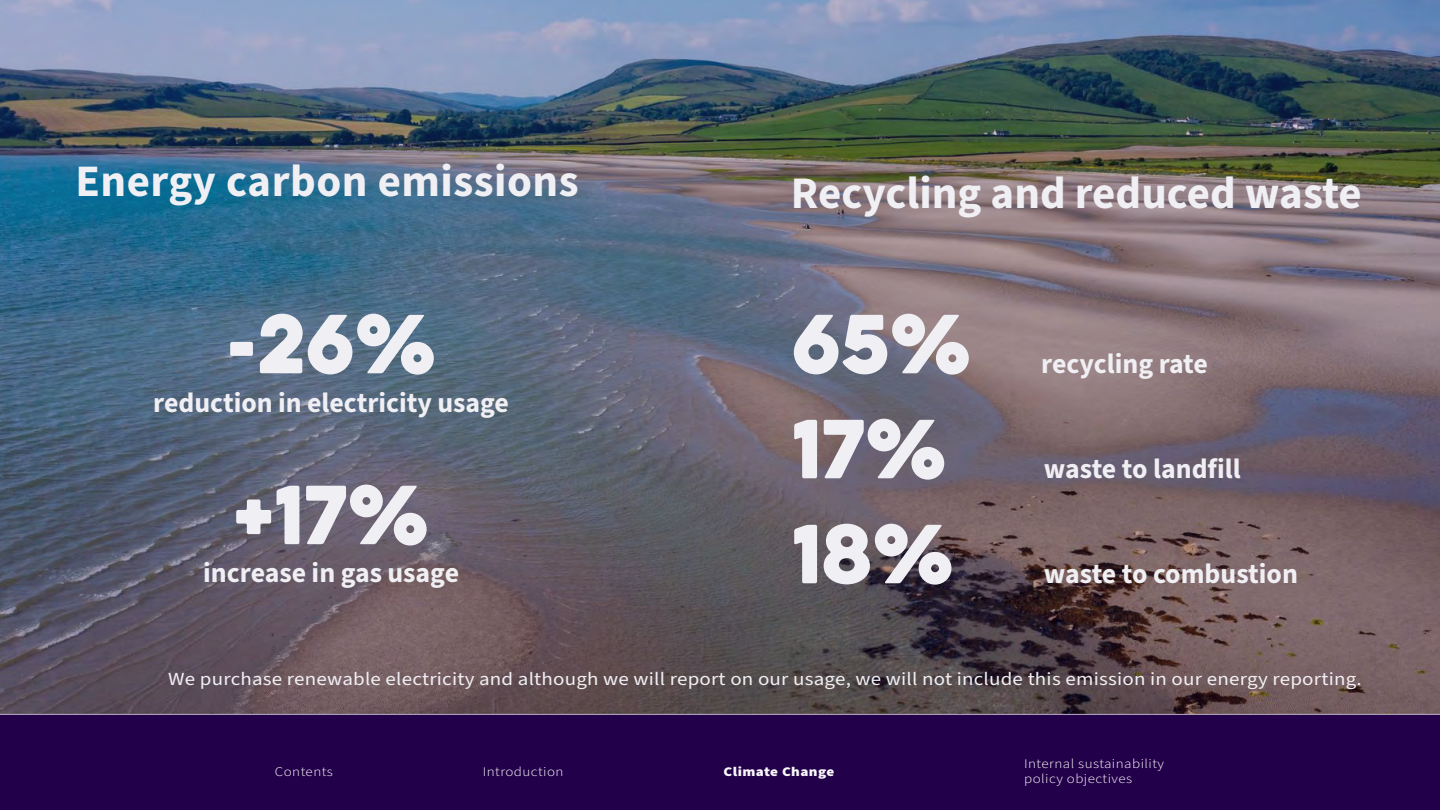
<style>
.page{position:relative;width:1440px;height:810px;background:#23014a}
.page>*{position:absolute;margin:0;border:0;box-sizing:border-box;transform-origin:0 0}
.Body_Copy_Ptarmigan{font:75px "Eveleth Clean";color:#f0eff4}
.Body_Copy_Ptarmigan-2{font:700 45px "Source Sans 3";color:#f0eff4}
.H2_Ptarmigan{font:700 45px "Source Sans Pro";letter-spacing:.01em;color:#f0eff4}
.Body_Copy_Ptarmigan-3{font:700 27.83px "Source Sans 3";color:#f0eff4}
.Body_Copy_Ptarmigan-4{font:18.45px "Source Sans 3";letter-spacing:.01em;color:#f0eff4;scale:1.14 1}
.Body_Copy_Ptarmigan-5{font:300 13.2px/15px "Source Sans 3";letter-spacing:.03em;color:#f8f7f9;scale:1.14 1}
.Body_Copy_Ptarmigan-6{font:900 13.2px "Source Sans 3";letter-spacing:.03em;color:#f8f7f9;scale:1.14 1}
</style>
<div class="page">
<img style="left:0;top:0;width:1440px;height:714px">
<hr style="left:0;top:714px;width:1440px;height:1px;background:#f0eff4">
<p class="H2_Ptarmigan" style="left:75px;top:153px;width:505px">Energy carbon emissions</p>
<p class="Body_Copy_Ptarmigan" style="left:226px;top:286px;width:212px">-26%</p>
<p class="Body_Copy_Ptarmigan-3" style="left:153px;top:384px;width:357px">reduction in electricity usage</p>
<p class="Body_Copy_Ptarmigan" style="left:233px;top:457px;width:198px">+17%</p>
<p class="Body_Copy_Ptarmigan-3" style="left:203px;top:555px;width:257px">increase in gas usage</p>
<p class="Body_Copy_Ptarmigan-2" style="left:791px;top:163px;width:572px">Recycling and reduced waste</p>
<p class="Body_Copy_Ptarmigan" style="left:792px;top:286px;width:181px">65%</p>
<p class="Body_Copy_Ptarmigan" style="left:792px;top:391px;width:156px">17%</p>
<p class="Body_Copy_Ptarmigan" style="left:792px;top:496px;width:164px">18%</p>
<p class="Body_Copy_Ptarmigan-3" style="left:1041px;top:346px;width:168px">recycling rate</p>
<p class="Body_Copy_Ptarmigan-3" style="left:1044px;top:451px;width:198px">waste to landfill</p>
<p class="Body_Copy_Ptarmigan-3" style="left:1044px;top:556px;width:256px">waste to combustion</p>
<p class="Body_Copy_Ptarmigan-4" style="left:168px;top:667px;width:1048px">We purchase renewable electricity and although we will report on our usage, we will not include this emission in our energy reporting.</p>
<p class="Body_Copy_Ptarmigan-5" style="left:483px;top:764px;width:72px">Introduction</p>
<p class="Body_Copy_Ptarmigan-5" style="left:1024px;top:756px;width:124px">Internal sustainability policy objectives</p>
<p class="Body_Copy_Ptarmigan-5" style="left:275px;top:764px;width:52px">Contents</p>
<p class="Body_Copy_Ptarmigan-6" style="left:724px;top:762px;width:99px">Climate Change</p>
</div>
